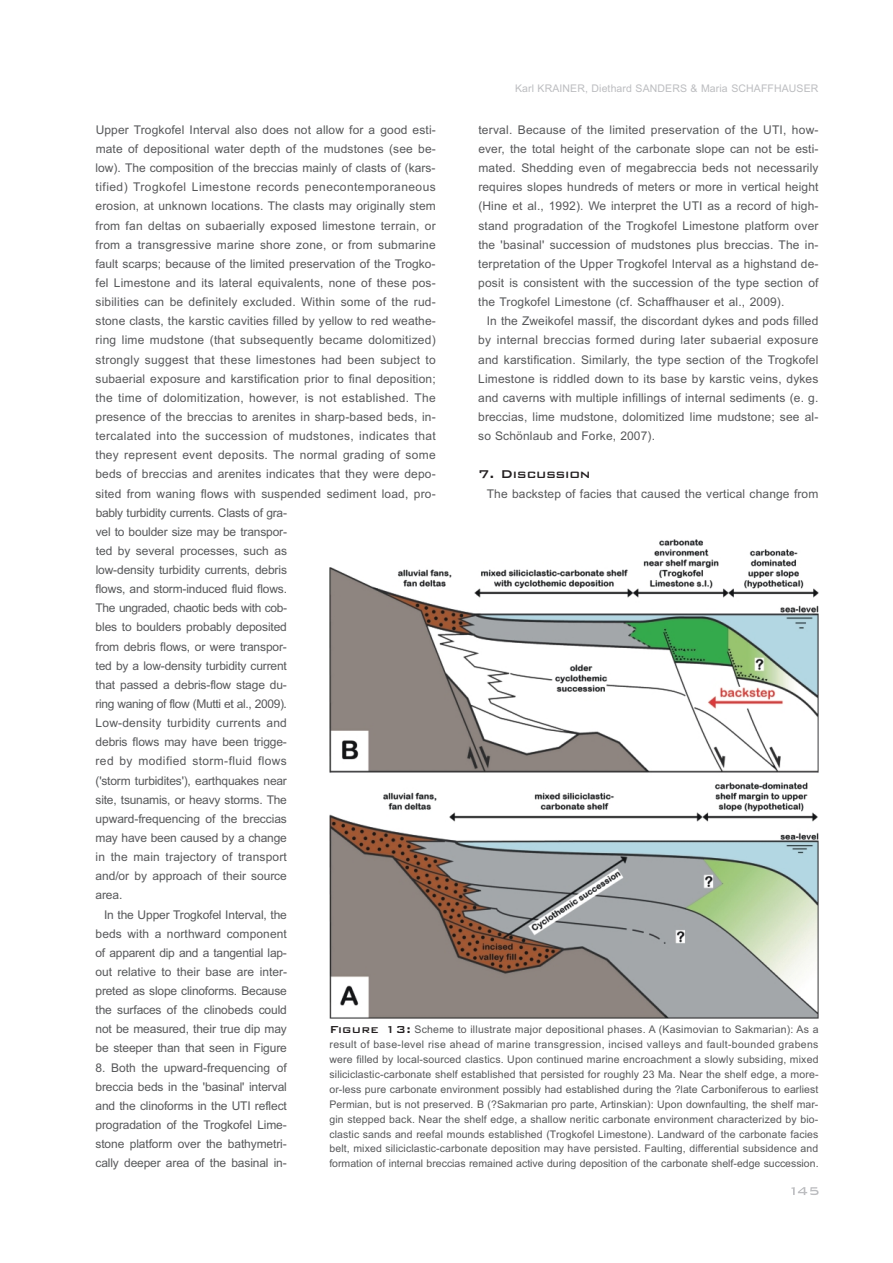
<style>
.page{position:relative;width:893px;height:1263px;background:#fff}
.page>*{position:absolute;margin:0;border:0;box-sizing:border-box;transform-origin:0 0}
.t1{font:500 15px "Bank Gothic BT";letter-spacing:-.015em;color:#231f20}
.t2{font:12px/19.2px "Arial";letter-spacing:.01em;color:#57585a;text-align:justify}
.t3{font:12px "Arial";letter-spacing:-.01em;color:#57585a}
.t4{font:12px "Arial";letter-spacing:-.015em;color:#57585a}
.t5{font:12px "Arial";letter-spacing:-.02em;color:#57585a}
.t6{font:12px "Arial";letter-spacing:-.03em;color:#57585a}
.t7{font:12px "Arial";letter-spacing:.04em;color:#57585a}
.t8{font:12px "Arial";letter-spacing:.03em;color:#57585a}
.t9{font:10.5px/14.9px "Arial";color:#57585a;text-align:justify}
.t10{font:10.5px "Arial";letter-spacing:.01em;color:#bcbdc0}
.s1{font-family:"Bank Gothic BT";font-weight:500;font-size:13.5px;color:#231f20}
</style>
<div class="page">
<img style="left:329px;top:540px;width:490px;height:479px">
<svg style="left:791px;top:1187px;width:28px;height:8px"></svg>
<p class="t10" style="left:515px;top:84px;width:305px">Karl KRAINER, Diethard SANDERS &amp; Maria SCHAFFHAUSER</p>
<p class="t2" style="left:96px;top:121px;width:342px">Upper Trogkofel Interval also does not allow for a good esti-</p>
<p class="t2" style="left:96px;top:140px;width:342px">mate of depositional water depth of the mudstones (see be-</p>
<p class="t2" style="left:96px;top:159px;width:341px">low). The composition of the breccias mainly of clasts of (kars-</p>
<p class="t7" style="left:96px;top:183px;width:342px">tified) Trogkofel Limestone records penecontemporaneous</p>
<p class="t2" style="left:96px;top:198px;width:342px">erosion, at unknown locations. The clasts may originally stem</p>
<p class="t2" style="left:96px;top:217px;width:342px">from fan deltas on subaerially exposed limestone terrain, or</p>
<p class="t2" style="left:96px;top:236px;width:342px">from a transgressive marine shore zone, or from submarine</p>
<p class="t2" style="left:96px;top:255px;width:341px">fault scarps; because of the limited preservation of the Trogko-</p>
<p class="t2" style="left:96px;top:274px;width:342px">fel Limestone and its lateral equivalents, none of these pos-</p>
<p class="t2" style="left:96px;top:293px;width:342px">sibilities can be definitely excluded. Within some of the rud-</p>
<p class="t2" style="left:96px;top:313px;width:342px">stone clasts, the karstic cavities filled by yellow to red weathe-</p>
<p class="t2" style="left:96px;top:332px;width:342px">ring lime mudstone (that subsequently became dolomitized)</p>
<p class="t2" style="left:96px;top:351px;width:342px">strongly suggest that these limestones had been subject to</p>
<p class="t2" style="left:96px;top:370px;width:342px">subaerial exposure and karstification prior to final deposition;</p>
<p class="t2" style="left:96px;top:389px;width:342px">the time of dolomitization, however, is not established. The</p>
<p class="t2" style="left:96px;top:408px;width:342px">presence of the breccias to arenites in sharp-based beds, in-</p>
<p class="t2" style="left:96px;top:427px;width:342px">tercalated into the succession of mudstones, indicates that</p>
<p class="t2" style="left:96px;top:447px;width:342px">they represent event deposits. The normal grading of some</p>
<p class="t2" style="left:95px;top:466px;width:342px">beds of breccias and arenites indicates that they were depo-</p>
<p class="t2" style="left:95px;top:485px;width:342px">sited from waning flows with suspended sediment load, pro-</p>
<p class="t5" style="left:96px;top:508px;width:193px">bably turbidity currents. Clasts of gra-</p>
<p class="t4" style="left:96px;top:527px;width:193px">vel to boulder size may be transpor-</p>
<p class="t2" style="left:96px;top:542px;width:193px">ted by several processes, such as</p>
<p class="t3" style="left:96px;top:565px;width:193px">low-density turbidity currents, debris</p>
<p class="t4" style="left:96px;top:584px;width:193px">flows, and storm-induced fluid flows.</p>
<p class="t6" style="left:96px;top:604px;width:193px">The ungraded, chaotic beds with cob-</p>
<p class="t3" style="left:96px;top:623px;width:193px">bles to boulders probably deposited</p>
<p class="t3" style="left:96px;top:642px;width:193px">from debris flows, or were transpor-</p>
<p class="t4" style="left:96px;top:661px;width:193px">ted by a low-density turbidity current</p>
<p class="t3" style="left:96px;top:680px;width:193px">that passed a debris-flow stage du-</p>
<p class="t6" style="left:96px;top:699px;width:193px">ring waning of flow (Mutti et al., 2009).</p>
<p class="t2" style="left:96px;top:714px;width:193px">Low-density turbidity currents and</p>
<p class="t3" style="left:96px;top:737px;width:193px">debris flows may have been trigge-</p>
<p class="t8" style="left:96px;top:757px;width:193px">red by modified storm-fluid flows</p>
<p class="t4" style="left:96px;top:776px;width:193px">('storm turbidites'), earthquakes near</p>
<p class="t4" style="left:96px;top:795px;width:193px">site, tsunamis, or heavy storms. The</p>
<p class="t2" style="left:96px;top:810px;width:193px">upward-frequencing of the breccias</p>
<p class="t4" style="left:96px;top:833px;width:193px">may have been caused by a change</p>
<p class="t2" style="left:96px;top:848px;width:193px">in the main trajectory of transport</p>
<p class="t2" style="left:96px;top:867px;width:193px">and/or by approach of their source</p>
<p class="t2" style="left:96px;top:887px;width:28px">area.</p>
<p class="t3" style="left:104px;top:910px;width:184px">In the Upper Trogkofel Interval, the</p>
<p class="t2" style="left:96px;top:925px;width:193px">beds with a northward component</p>
<p class="t5" style="left:96px;top:948px;width:193px">of apparent dip and a tangential lap-</p>
<p class="t2" style="left:96px;top:963px;width:193px">out relative to their base are inter-</p>
<p class="t4" style="left:96px;top:986px;width:193px">preted as slope clinoforms. Because</p>
<p class="t3" style="left:96px;top:1005px;width:193px">the surfaces of the clinobeds could</p>
<p class="t3" style="left:96px;top:1024px;width:193px">not be measured, their true dip may</p>
<p class="t3" style="left:96px;top:1044px;width:193px">be steeper than that seen in Figure</p>
<p class="t2" style="left:95px;top:1059px;width:193px">8. Both the upward-frequencing of breccia beds in the 'basinal' interval and the clinoforms in the UTI reflect progradation of the Trogkofel Lime&shy;stone platform over the bathymetri&shy;cally deeper area of the basinal in-</p>
<p class="t2" style="left:478px;top:121px;width:342px">terval. Because of the limited preservation of the UTI, how&shy;ever, the total height of the carbonate slope can not be esti&shy;mated. Shedding even of megabreccia beds not necessarily requires slopes hundreds of meters or more in vertical height (Hine et al., 1992). We interpret the UTI as a record of high&shy;stand progradation of the Trogkofel Limestone platform over the 'basinal' succession of mudstones plus breccias. The in&shy;terpretation of the Upper Trogkofel Interval as a highstand de&shy;posit is consistent with the succession of the type section of the Trogkofel Limestone (cf. Schaffhauser et al., 2009).</p>
<p class="t2" style="left:478px;top:313px;width:342px;text-indent:9px">In the Zweikofel massif, the discordant dykes and pods filled by internal breccias formed during later subaerial exposure and karstification. Similarly, the type section of the Trogkofel Limestone is riddled down to its base by karstic veins, dykes and caverns with multiple infillings of internal sediments (e. g. breccias, lime mudstone, dolomitized lime mudstone; see al&shy;so Schönlaub and Forke, 2007).</p>
<p class="t1" style="left:478px;top:467px;width:114px">7. Discussion</p>
<p class="t2" style="left:487px;top:485px;width:333px">The backstep of facies that caused the vertical change from</p>
<p class="t9" style="left:329px;top:1023px;width:491px"><span class="s1">Figure 13:</span> Scheme to illustrate major depositional phases. A (Kasimovian to Sakmarian): As a result of base-level rise ahead of marine transgression, incised valleys and fault-bounded grabens were filled by local-sourced clastics. Upon continued marine encroachment a slowly subsiding, mixed siliciclastic-carbonate shelf established that persisted for roughly 23 Ma. Near the shelf edge, a more&shy;or-less pure carbonate environment possibly had established during the ?late Carboniferous to earliest Permian, but is not preserved. B (?Sakmarian pro parte, Artinskian): Upon downfaulting, the shelf mar&shy;gin stepped back. Near the shelf edge, a shallow neritic carbonate environment characterized by bio&shy;clastic sands and reefal mounds established (Trogkofel Limestone). Landward of the carbonate facies belt, mixed siliciclastic-carbonate deposition may have persisted. Faulting, differential subsidence and formation of internal breccias remained active during deposition of the carbonate shelf-edge succession.</p>
</div>
